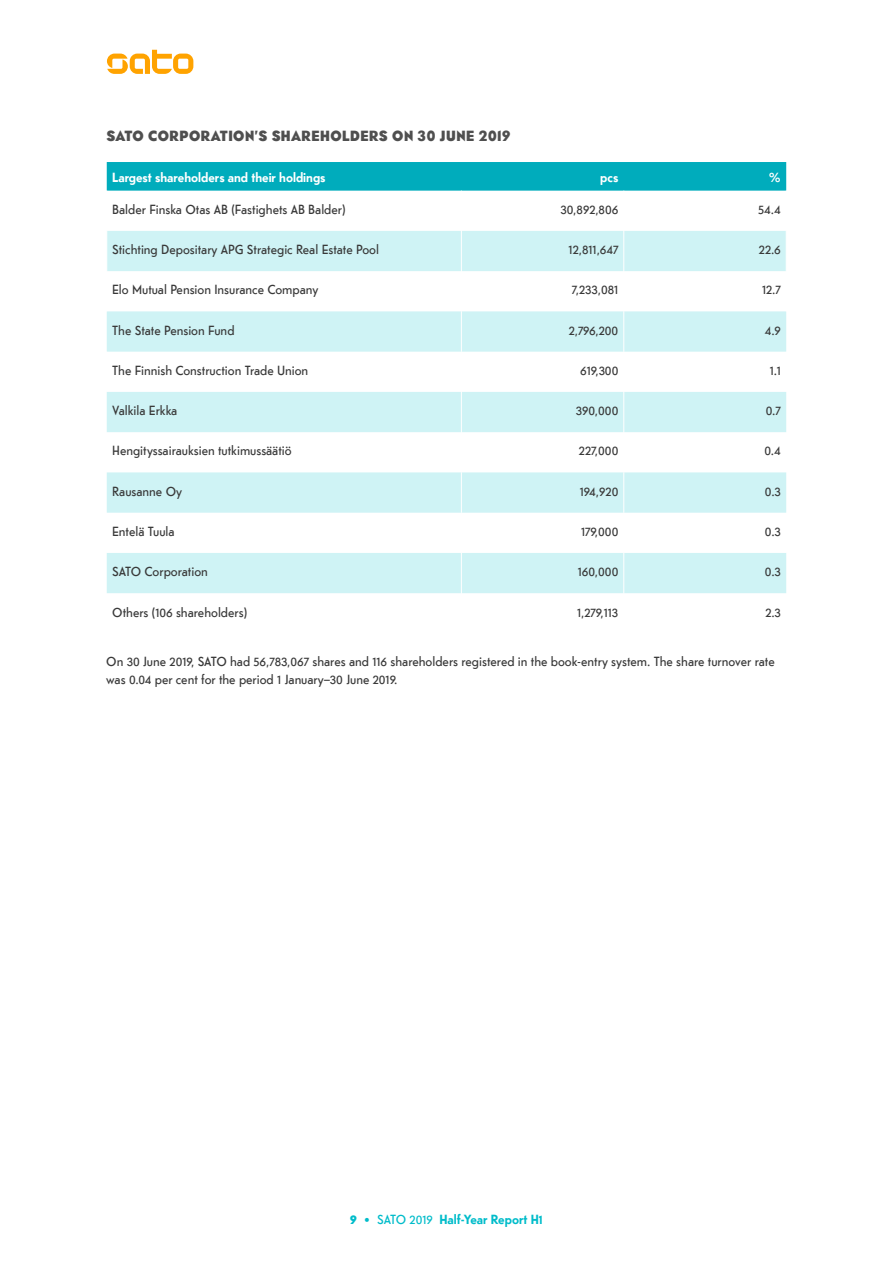
<style>
.page{position:relative;width:893px;height:1263px;background:#fff}
.page>*{position:absolute;margin:0;border:0;box-sizing:border-box;transform-origin:0 0}
.t1{font:900 15px "Telefon Web";letter-spacing:.03em;color:#4f4f4f}
.t2{font:13.5px/18px "Telefon Web";color:#393939}
.t3{font:700 13.5px "Telefon Web";color:#fff}
.t4{font:700 13.5px "Telefon Web";color:#00bcca}
.s1{font-weight:900}
.s2{font-weight:400}
</style>
<div class="page">
<svg style="left:107px;top:50px;width:86px;height:24px"></svg>
<div style="left:107px;top:162px;width:679px;height:29px;background:#00acbc"></div>
<svg style="left:107px;top:231px;width:679px;height:362px;fill:#cff3f5"></svg>
<hr style="left:461px;top:231px;width:1px;height:40px;background:#fff">
<hr style="left:623px;top:231px;width:1px;height:40px;background:#fff">
<hr style="left:461px;top:271px;width:1px;height:40px;background:#fff">
<hr style="left:623px;top:271px;width:1px;height:40px;background:#fff">
<hr style="left:461px;top:311px;width:1px;height:41px;background:#fff">
<hr style="left:623px;top:311px;width:1px;height:41px;background:#fff">
<hr style="left:461px;top:352px;width:1px;height:40px;background:#fff">
<hr style="left:623px;top:352px;width:1px;height:40px;background:#fff">
<hr style="left:461px;top:392px;width:1px;height:40px;background:#fff">
<hr style="left:623px;top:392px;width:1px;height:40px;background:#fff">
<hr style="left:461px;top:432px;width:1px;height:40px;background:#fff">
<hr style="left:623px;top:432px;width:1px;height:40px;background:#fff">
<hr style="left:461px;top:472px;width:1px;height:41px;background:#fff">
<hr style="left:623px;top:472px;width:1px;height:41px;background:#fff">
<hr style="left:461px;top:513px;width:1px;height:40px;background:#fff">
<hr style="left:623px;top:513px;width:1px;height:40px;background:#fff">
<hr style="left:461px;top:553px;width:1px;height:40px;background:#fff">
<hr style="left:623px;top:553px;width:1px;height:40px;background:#fff">
<p class="t1" style="left:106px;top:126px;width:406px">SATO CORPORATION’S SHAREHOLDERS ON 30 JUNE 2019</p>
<p class="t3" style="left:112px;top:168px;width:215px">Largest shareholders and their holdings</p>
<p class="t3" style="left:600px;top:168px;width:20px">pcs</p>
<p class="t3" style="left:769px;top:168px;width:13px">%</p>
<p class="t2" style="left:112px;top:200px;width:235px">Balder Finska Otas AB (Fastighets AB Balder)</p>
<p class="t2" style="left:561px;top:200px;width:59px">30,892,806</p>
<p class="t2" style="left:758px;top:200px;width:24px">54.4</p>
<p class="t2" style="left:112px;top:240px;width:268px">Stichting Depositary APG Strategic Real Estate Pool</p>
<p class="t2" style="left:569px;top:240px;width:51px">12,811,647</p>
<p class="t2" style="left:759px;top:240px;width:23px">22.6</p>
<p class="t2" style="left:112px;top:280px;width:208px">Elo Mutual Pension Insurance Company</p>
<p class="t2" style="left:572px;top:280px;width:48px">7,233,081</p>
<p class="t2" style="left:762px;top:280px;width:20px">12.7</p>
<p class="t2" style="left:112px;top:321px;width:124px">The State Pension Fund</p>
<p class="t2" style="left:569px;top:321px;width:51px">2,796,200</p>
<p class="t2" style="left:765px;top:321px;width:18px">4.9</p>
<p class="t2" style="left:112px;top:361px;width:198px">The Finnish Construction Trade Union</p>
<p class="t2" style="left:580px;top:361px;width:40px">619,300</p>
<p class="t2" style="left:770px;top:361px;width:12px">1.1</p>
<p class="t2" style="left:112px;top:401px;width:67px">Valkila Erkka</p>
<p class="t2" style="left:576px;top:401px;width:44px">390,000</p>
<p class="t2" style="left:766px;top:401px;width:16px">0.7</p>
<p class="t2" style="left:112px;top:441px;width:181px">Hengityssairauksien tutkimussäätiö</p>
<p class="t2" style="left:579px;top:441px;width:41px">227,000</p>
<p class="t2" style="left:764px;top:441px;width:18px">0.4</p>
<p class="t2" style="left:112px;top:482px;width:71px">Rausanne Oy</p>
<p class="t2" style="left:580px;top:482px;width:40px">194,920</p>
<p class="t2" style="left:765px;top:482px;width:17px">0.3</p>
<p class="t2" style="left:112px;top:522px;width:64px">Entelä Tuula</p>
<p class="t2" style="left:581px;top:522px;width:39px">179,000</p>
<p class="t2" style="left:765px;top:522px;width:17px">0.3</p>
<p class="t2" style="left:112px;top:562px;width:97px">SATO Corporation</p>
<p class="t2" style="left:578px;top:562px;width:42px">160,000</p>
<p class="t2" style="left:765px;top:562px;width:17px">0.3</p>
<p class="t2" style="left:112px;top:602px;width:136px">Others (106 shareholders)</p>
<p class="t2" style="left:577px;top:602px;width:43px">1,279,113</p>
<p class="t2" style="left:765px;top:602px;width:17px">2.3</p>
<p class="t2" style="left:106px;top:652px;width:670px">On 30 June 2019, SATO had 56,783,067 shares and 116 shareholders registered in the book-entry system. The share turnover rate was 0.04 per cent for the period 1 January–30 June 2019.</p>
<p class="t4" style="left:350px;top:1211px;width:194px"><span class="s1">9</span> <span class="s2">• SATO 2019</span> Half-Year Report H1</p>
</div>
